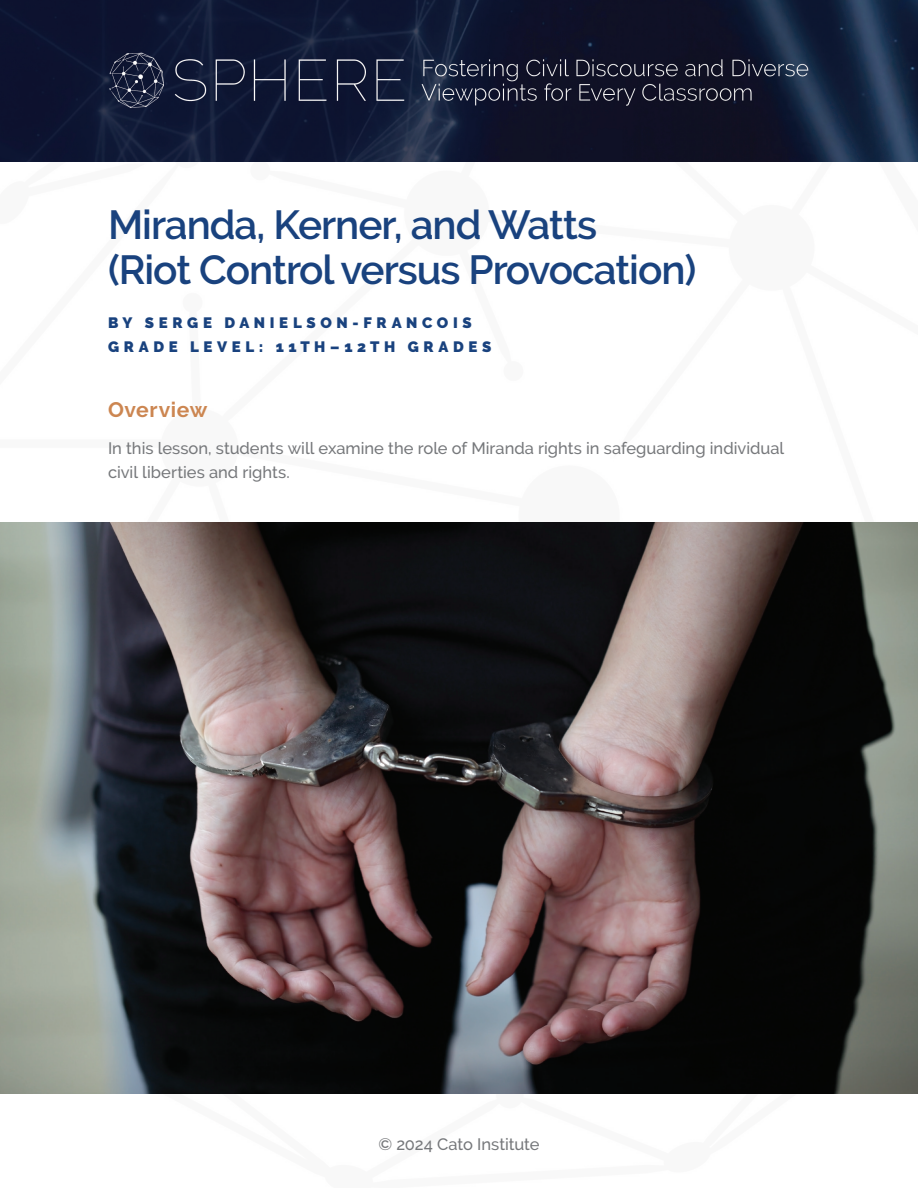
<style>
.page{position:relative;width:918px;height:1188px;background:#fff}
.page>*{position:absolute;margin:0;border:0;box-sizing:border-box;transform-origin:0 0}
.t1{font:600 40.5px/45px "Raleway";letter-spacing:-.025em;color:#19427e}
.t2{font:700 21px "Raleway";letter-spacing:.03em;color:#cc8651}
.t3{font:500 16.5px/24px "Raleway";color:#76787b}
.t4{font:900 15px/24px "Raleway";letter-spacing:.31em;color:#19427e}
</style>
<div class="page">
<img style="left:0;top:0;width:918px;height:162px">
<img style="left:0;top:523px;width:918px;height:571px">
<h1 class="t1" style="left:108px;top:202px;width:590px">Miranda, Kerner, and Watts<br>(Riot Control versus Provocation)</h1>
<p class="t4" style="left:108px;top:311px;width:385px">BY SERGE DANIELSON-FRANCOIS<br>GRADE LEVEL: 11TH–12TH GRADES</p>
<p class="t2" style="left:108px;top:397px;width:101px">Overview</p>
<p class="t3" style="left:108px;top:436px;width:678px">In this lesson, students will examine the role of Miranda rights in safeguarding individual civil liberties and rights.</p>
<p class="t3" style="left:378px;top:1132px;width:163px">© 2024 Cato Institute</p>
</div>
